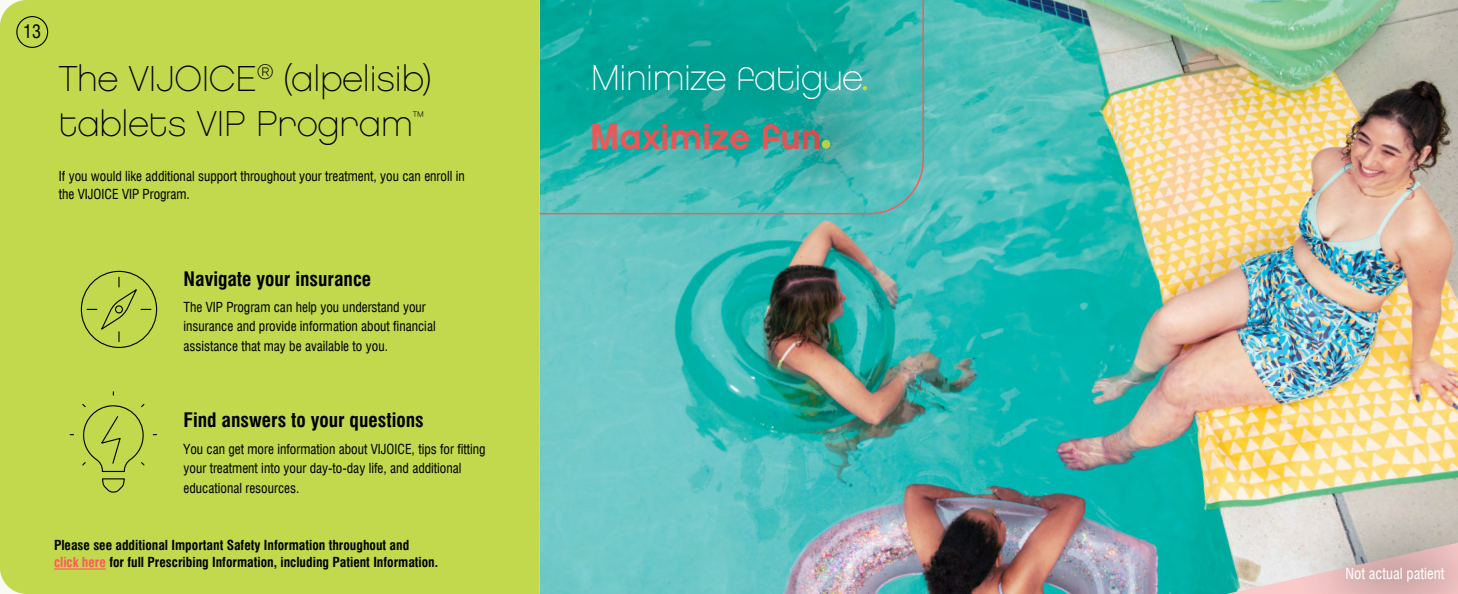
<style>
.page{position:relative;width:1458px;height:594px;background:#fff}
.page>*{position:absolute;margin:0;border:0;box-sizing:border-box;transform-origin:0 0}
.t1{font:36px "Chalet Paris Nineteen Eighty";color:#000}
.t2{font:36px "Chalet Paris Nineteen Eighty";letter-spacing:-.01em;color:#fff}
.t3{font:36px "Chalet New York Nineteen Eighty";color:#f25c5c}
.t4{font:700 condensed 19.5px "Swiss 721 BT";color:#000}
.t5{font:condensed 18px "Swiss 721 BT";color:#000}
.t6{font:condensed 15px "Swiss 721 BT";color:#fff}
.t7{font:condensed 13.5px/19.5px "Swiss 721 BT";color:#000}
.t8{font:700 condensed 13.5px/16.5px "Swiss 721 BT";color:#000}
.t9{font:12.6px "Chalet Paris Nineteen Eighty";color:#000}
.s1{color:#ff5a5a}
</style>
<div class="page">
<img style="left:540px;top:0;width:918px;height:594px">
<div style="left:484px;top:0;width:488px;height:212px;background:#000;opacity:.75"></div>
<svg style="left:540px;top:0;width:385px;height:215px"></svg>
<div style="left:0;top:0;width:540px;height:594px;background:#c2d94d"></div>
<svg style="left:80px;top:270px;width:78px;height:79px"></svg>
<svg style="left:69px;top:391px;width:89px;height:102px"></svg>
<div style="left:1290px;top:509px;width:168px;height:85px;background:#000;opacity:.75"></div>
<hr style="left:54px;top:568px;width:52px;height:2px;background:#ff5a5a">
<div style="left:16px;top:16px;width:32px;height:32px;border:1px solid #000;border-radius:50%"></div>
<h3 class="t5" style="left:27px;top:21px;width:19px">24</h3>
<h3 class="t5" style="left:23px;top:21px;width:19px">13</h3>
<h1 class="t1" style="left:59px;top:58px;width:374px">The VIJOICE<sup>®</sup> (alpelisib)</h1>
<h1 class="t2" style="left:591px;top:57px;width:274px">Minimize fatigue</h1>
<h1 class="t1" style="left:59px;top:103px;width:356px">tablets VIP Program</h1>
<p class="t9" style="left:413px;top:108px;width:13px">™</p>
<p class="t7" style="left:59px;top:167px;width:407px;line-height:18px">If you would like additional support throughout your treatment, you can enroll in the VIJOICE VIP Program.</p>
<h1 class="t3" style="left:590px;top:114px;width:233px">Maximize fun</h1>
<h2 class="t4" style="left:184px;top:267px;width:189px">Navigate your insurance</h2>
<p class="t7" style="left:184px;top:297px;width:254px">The VIP Program can help you understand your insurance and provide information about financial assistance that may be available to you.</p>
<h2 class="t4" style="left:184px;top:409px;width:242px">Find answers to your questions</h2>
<p class="t7" style="left:184px;top:439px;width:304px">You can get more information about VIJOICE, tips for fitting your treatment into your day-to-day life, and additional educational resources.</p>
<p class="t8" style="left:54px;top:537px;width:386px">Please see additional Important Safety Information throughout and<br><span class="s1">click here</span> for full Prescribing Information, including Patient Information.</p>
<p class="t6" style="left:1346px;top:564px;width:100px">Not actual patient</p>
</div>
